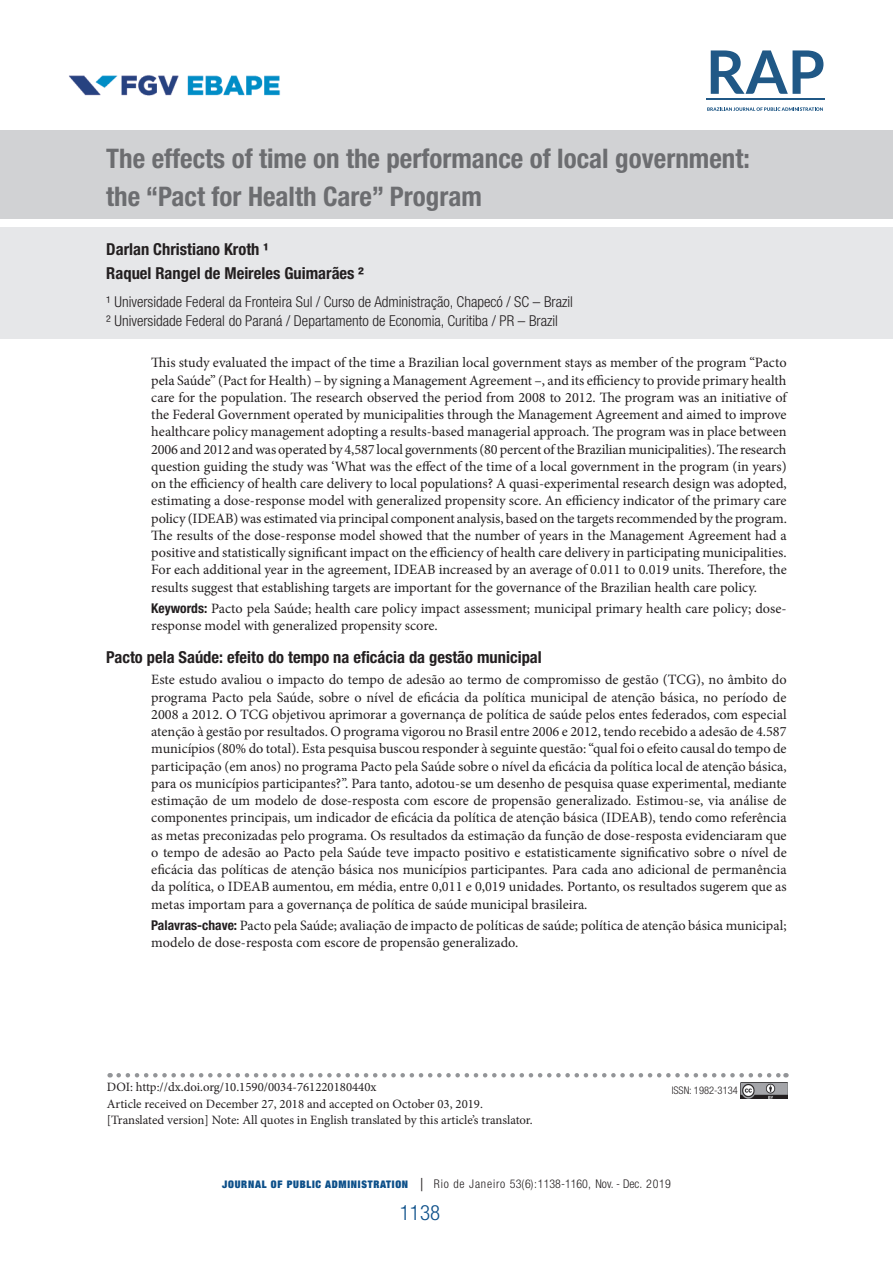
<style>
.page{position:relative;width:893px;height:1263px;background:#fff}
.page>*{position:absolute;margin:0;border:0;box-sizing:border-box;transform-origin:0 0}
.t1{font:700 condensed 27px/37.5px "Helvetica Neue LT Std";color:#6c6d70}
.t2{font:300 condensed 21px "Helvetica Neue LT Std";color:#0c4f89}
.t3{font:700 condensed 16.5px/23.7px "Helvetica Neue LT Std";color:#231f20}
.t4{font:300 condensed 15px/19.5px "Helvetica Neue LT Std";color:#231f20}
.t5{font:14.25px/17.2px "Minion Pro";color:#231f20;text-align:justify}
.t6{font:12.75px/16.5px "Minion Pro";color:#231f20}
.t7{font:300 condensed 12px "Helvetica Neue LT Std";color:#231f20}
.t8{font:300 condensed 10.5px "Helvetica Neue LT Std";color:#231f20}
.s1{font-family:"Helvetica Neue LT Std";font-weight:700;font-stretch:condensed;font-size:13.5px}
.s2{font-family:"Helvetica Neue";font-weight:900;font-stretch:expanded;font-size:10.5px;color:#0c4f89}
.s3{font-size:18px}
</style>
<div class="page">
<img style="left:69px;top:75px;width:212px;height:21px">
<svg style="left:707px;top:107px;width:116px;height:4px"></svg>
<hr style="left:706px;top:98px;width:119px;height:2px;background:#205886">
<svg style="left:711px;top:50px;width:112px;height:44px"></svg>
<div style="left:1px;top:131px;width:892px;height:88px;background:#d1d2d4"></div>
<div style="left:1px;top:227px;width:892px;height:112px;background:#e6e7e9"></div>
<svg style="left:119px;top:1073px;width:667px;height:4px"></svg>
<img style="left:740px;top:1082px;width:47px;height:17px">
<h1 class="t1" style="left:106px;top:139px;width:645px">The effects of time on the performance of local government: the “Pact for Health Care” Program</h1>
<p class="t3" style="left:106px;top:237px;width:259px">Darlan Christiano Kroth ¹<br>Raquel Rangel de Meireles Guimarães ²</p>
<p class="t4" style="left:106px;top:291px;width:468px">¹ Universidade Federal da Fronteira Sul / Curso de Administração, Chapecó / SC – Brazil<br>² Universidade Federal do Paraná / Departamento de Economia, Curitiba / PR – Brazil</p>
<p class="t5" style="left:151px;top:354px;width:637px">This study evaluated the impact of the time a Brazilian local government stays as member of the program “Pacto pela Saúde” (Pact for Health) – by signing a Management Agreement –, and its efficiency to provide primary health care for the population. The research observed the period from 2008 to 2012. The program was an initiative of the Federal Government operated by municipalities through the Management Agreement and aimed to improve healthcare policy management adopting a results-based managerial approach. The program was in place between 2006 and 2012 and was operated by 4,587 local governments (80 percent of the Brazilian municipalities). The research question guiding the study was ‘What was the effect of the time of a local government in the program (in years) on the efficiency of health care delivery to local populations? A quasi-experimental research design was adopted, estimating a dose-response model with generalized propensity score. An efficiency indicator of the primary care policy (IDEAB) was estimated via principal component analysis, based on the targets recommended by the program.<br>The results of the dose-response model showed that the number of years in the Management Agreement had a positive and statistically significant impact on the efficiency of health care delivery in participating municipalities.<br>For each additional year in the agreement, IDEAB increased by an average of 0.011 to 0.019 units. Therefore, the results suggest that establishing targets are important for the governance of the Brazilian health care policy.</p>
<p class="t5" style="left:151px;top:600px;width:637px"><span class="s1">Keywords:</span> Pacto pela Saúde; health care policy impact assessment; municipal primary health care policy; dose&shy;response model with generalized propensity score.</p>
<p class="t3" style="left:106px;top:645px;width:437px">Pacto pela Saúde: efeito do tempo na eficácia da gestão municipal</p>
<p class="t5" style="left:151px;top:671px;width:637px">Este estudo avaliou o impacto do tempo de adesão ao termo de compromisso de gestão (TCG), no âmbito do programa Pacto pela Saúde, sobre o nível de eficácia da política municipal de atenção básica, no período de 2008 a 2012. O TCG objetivou aprimorar a governança de política de saúde pelos entes federados, com especial atenção à gestão por resultados. O programa vigorou no Brasil entre 2006 e 2012, tendo recebido a adesão de 4.587 municípios (80% do total). Esta pesquisa buscou responder à seguinte questão: “qual foi o efeito causal do tempo de participação (em anos) no programa Pacto pela Saúde sobre o nível da eficácia da política local de atenção básica, para os municípios participantes?”. Para tanto, adotou-se um desenho de pesquisa quase experimental, mediante estimação de um modelo de dose-resposta com escore de propensão generalizado. Estimou-se, via análise de componentes principais, um indicador de eficácia da política de atenção básica (IDEAB), tendo como referência as metas preconizadas pelo programa. Os resultados da estimação da função de dose-resposta evidenciaram que o tempo de adesão ao Pacto pela Saúde teve impacto positivo e estatisticamente significativo sobre o nível de eficácia das políticas de atenção básica nos municípios participantes. Para cada ano adicional de permanência da política, o IDEAB aumentou, em média, entre 0,011 e 0,019 unidades. Portanto, os resultados sugerem que as metas importam para a governança de política de saúde municipal brasileira.</p>
<p class="t5" style="left:151px;top:917px;width:637px"><span class="s1">Palavras-chave:</span> Pacto pela Saúde; avaliação de impacto de políticas de saúde; política de atenção básica municipal; modelo de dose-resposta com escore de propensão generalizado.</p>
<p class="t6" style="left:107px;top:1079px;width:427px">DOI: http://dx.doi.org/10.1590/0034-761220180440x<br>Article received on December 27, 2018 and accepted on October 03, 2019. [Translated version] Note: All quotes in English translated by this article’s translator.</p>
<p class="t8" style="left:672px;top:1085px;width:68px">ISSN: 1982-3134</p>
<p class="t7" style="left:222px;top:1176px;width:450px"><span class="s2">JOURNAL OF PUBLIC ADMINISTRATION</span> <span class="s3">|</span> Rio de Janeiro 53(6):1138-1160, Nov. - Dec. 2019</p>
<h2 class="t2" style="left:400px;top:1200px;width:42px">1138</h2>
</div>
